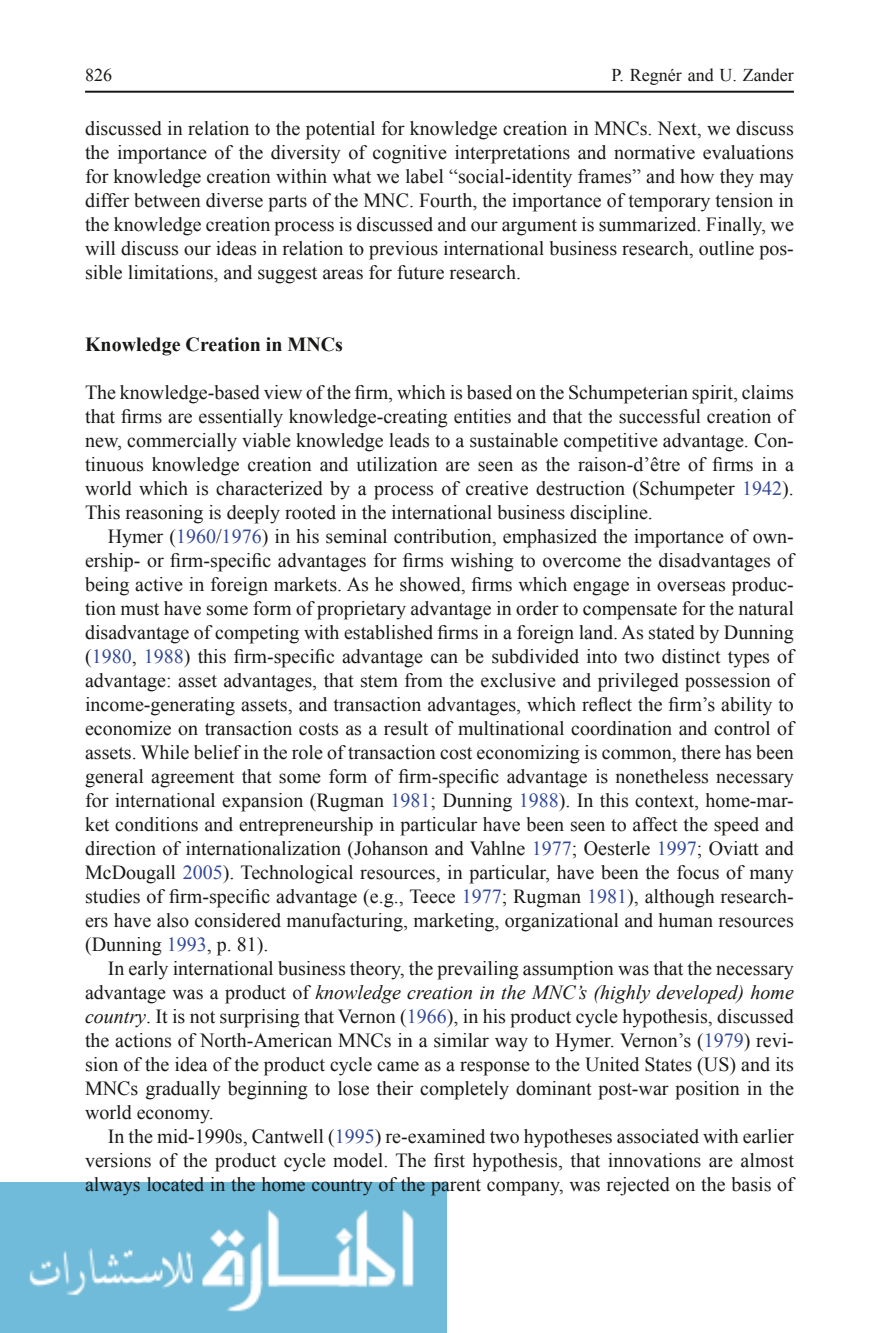
<style>
.page{position:relative;width:879px;height:1333px;background:#fff}
.page>*{position:absolute;margin:0;border:0;box-sizing:border-box;transform-origin:0 0}
.t1{font:20px/24px "Times New Roman";color:#181816;text-align:justify}
.t2{font:700 20px "Times New Roman";color:#181816}
.t3{font:18px "Times New Roman";color:#181816}
.s1{color:#334a97}
.s2{font-style:italic}
</style>
<div class="page">
<img style="left:0;top:1182px;width:446px;height:150px">
<hr style="left:85px;top:91px;width:709px;height:2px;background:#181816">
<p class="t3" style="left:85px;top:62px;width:28px">826</p>
<p class="t3" style="left:611px;top:62px;width:184px">P. Regnér and U. Zander</p>
<p class="t1" style="left:85px;top:116px;width:710px">discussed in relation to the potential for knowledge creation in MNCs. Next, we discuss the importance of the diversity of cognitive interpretations and normative evaluations for knowledge creation within what we label “social-identity frames” and how they may differ between diverse parts of the MNC. Fourth, the importance of temporary tension in the knowledge creation process is discussed and our argument is summarized. Finally, we will discuss our ideas in relation to previous international business research, outline pos&shy;sible limitations, and suggest areas for future research.</p>
<p class="t2" style="left:85px;top:330px;width:259px">Knowledge Creation in MNCs</p>
<p class="t1" style="left:85px;top:380px;width:710px">The knowledge-based view of the firm, which is based on the Schumpeterian spirit, claims that firms are essentially knowledge-creating entities and that the successful creation of new, commercially viable knowledge leads to a sustainable competitive advantage. Con&shy;tinuous knowledge creation and utilization are seen as the raison-d’être of firms in a world which is characterized by a process of creative destruction (Schumpeter <span class="s1">1942</span>).<br>This reasoning is deeply rooted in the international business discipline.</p>
<p class="t1" style="left:85px;top:524px;width:710px;text-indent:23px">Hymer (<span class="s1">1960</span>/<span class="s1">1976</span>) in his seminal contribution, emphasized the importance of own&shy;ership- or firm-specific advantages for firms wishing to overcome the disadvantages of being active in foreign markets. As he showed, firms which engage in overseas produc&shy;tion must have some form of proprietary advantage in order to compensate for the natural disadvantage of competing with established firms in a foreign land. As stated by Dunning (<span class="s1">1980</span>, <span class="s1">1988</span>) this firm-specific advantage can be subdivided into two distinct types of advantage: asset advantages, that stem from the exclusive and privileged possession of income-generating assets, and transaction advantages, which reflect the firm’s ability to economize on transaction costs as a result of multinational coordination and control of assets. While belief in the role of transaction cost economizing is common, there has been general agreement that some form of firm-specific advantage is nonetheless necessary for international expansion (Rugman <span class="s1">1981</span>; Dunning <span class="s1">1988</span>). In this context, home-mar&shy;ket conditions and entrepreneurship in particular have been seen to affect the speed and direction of internationalization (Johanson and Vahlne <span class="s1">1977</span>; Oesterle <span class="s1">1997</span>; Oviatt and McDougall <span class="s1">2005</span>). Technological resources, in particular, have been the focus of many studies of firm-specific advantage (e.g., Teece <span class="s1">1977</span>; Rugman <span class="s1">1981</span>), although research&shy;ers have also considered manufacturing, marketing, organizational and human resources (Dunning <span class="s1">1993</span>, p. 81).</p>
<p class="t1" style="left:85px;top:956px;width:710px;text-indent:23px">In early international business theory, the prevailing assumption was that the necessary advantage was a product of <span class="s2">knowledge creation in the MNC’s (highly developed) home country</span>. It is not surprising that Vernon (<span class="s1">1966</span>), in his product cycle hypothesis, discussed the actions of North-American MNCs in a similar way to Hymer. Vernon’s (<span class="s1">1979</span>) revi&shy;sion of the idea of the product cycle came as a response to the United States (US ) and its MNCs gradually beginning to lose their completely dominant post-war position in the world economy.</p>
<p class="t1" style="left:85px;top:1124px;width:710px;text-indent:23px">In the mid-1990s, Cantwell (<span class="s1">1995</span>) re-examined two hypotheses associated with earlier versions of the product cycle model. The first hypothesis, that innovations are almost always located in the home country of the parent company, was rejected on the basis of</p>
</div>
